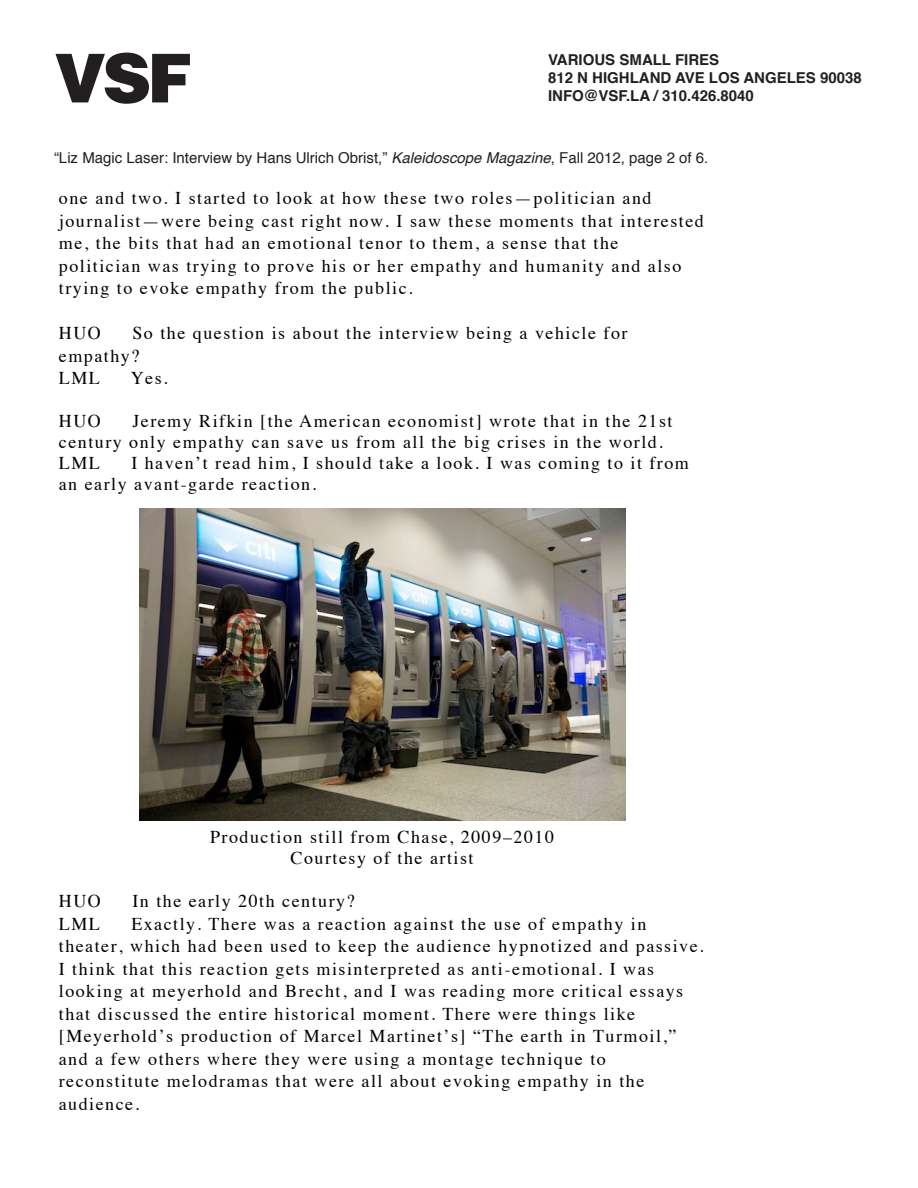
<style>
.page{position:relative;width:918px;height:1188px;background:#fff}
.page>*{position:absolute;margin:0;border:0;box-sizing:border-box;transform-origin:0 0}
.t1{font:900 67.5px "Helvetica LT Std";color:#231f20}
.t2{font:18px/22.5px "Times";letter-spacing:.085em;color:#000}
.t3{font:15px "Helvetica";color:#231f20}
.t4{font:700 15px/18px "Helvetica";color:#231f20}
.s1{font-style:italic}
</style>
<div class="page">
<img style="left:140px;top:508px;width:486px;height:313px">
<h1 class="t1" style="left:54px;top:34px;width:140px">VSF</h1>
<p class="t4" style="left:548px;top:51px;width:315px">VARIOUS SMALL FIRES<br>812 N HIGHLAND AVE LOS ANGELES 90038<br>INFO@VSF.LA / 310.426.8040</p>
<p class="t3" style="left:54px;top:147px;width:656px">“Liz Magic Laser: Interview by Hans Ulrich Obrist,” <span class="s1">Kaleidoscope Magazine</span>, Fall 2012, page 2 of 6.</p>
<p class="t2" style="left:59px;top:189px;width:646px">one and two. I started to look at how these two roles—politician and journalist—were being cast right now. I saw these moments that interested me, the bits that had an emotional tenor to them, a sense that the politician was trying to prove his or her empathy and humanity and also trying to evoke empathy from the public.</p>
<p class="t2" style="left:59px;top:324px;width:44px">HUO</p>
<p class="t2" style="left:59px;top:324px;width:570px;text-indent:73px">So the question is about the interview being a vehicle for empathy?<br>LML</p>
<p class="t2" style="left:131px;top:369px;width:38px">Yes.</p>
<p class="t2" style="left:59px;top:413px;width:615px;line-height:20.7px;text-indent:73px">Jeremy Rifkin [the American economist] wrote that in the 21st century only empathy can save us from all the big crises in the world.<br>LML</p>
<p class="t2" style="left:59px;top:412px;width:44px">HUO</p>
<p class="t2" style="left:59px;top:454px;width:632px;line-height:20.9px;text-indent:73px">I haven’t read him, I should take a look. I was coming to it from an early avant-garde reaction.</p>
<p class="t2" style="left:210px;top:829px;width:346px;line-height:20.5px;text-align:center">Production still from Chase, 2009–2010<br>Courtesy of the artist</p>
<p class="t2" style="left:59px;top:892px;width:44px">HUO</p>
<p class="t2" style="left:132px;top:892px;width:224px">In the early 20th century?</p>
<p class="t2" style="left:59px;top:914px;width:42px">LML</p>
<p class="t2" style="left:59px;top:914px;width:646px;text-indent:73px">Exactly. There was a reaction against the use of empathy in theater, which had been used to keep the audience hypnotized and passive.<br>I think that this reaction gets misinterpreted as anti-emotional. I was looking at meyerhold and Brecht, and I was reading more critical essays that discussed the entire historical moment. There were things like [Meyerhold’s production of Marcel Martinet’s] “The earth in Turmoil,” and a few others where they were using a montage technique to reconstitute melodramas that were all about evoking empathy in the audience.</p>
</div>
